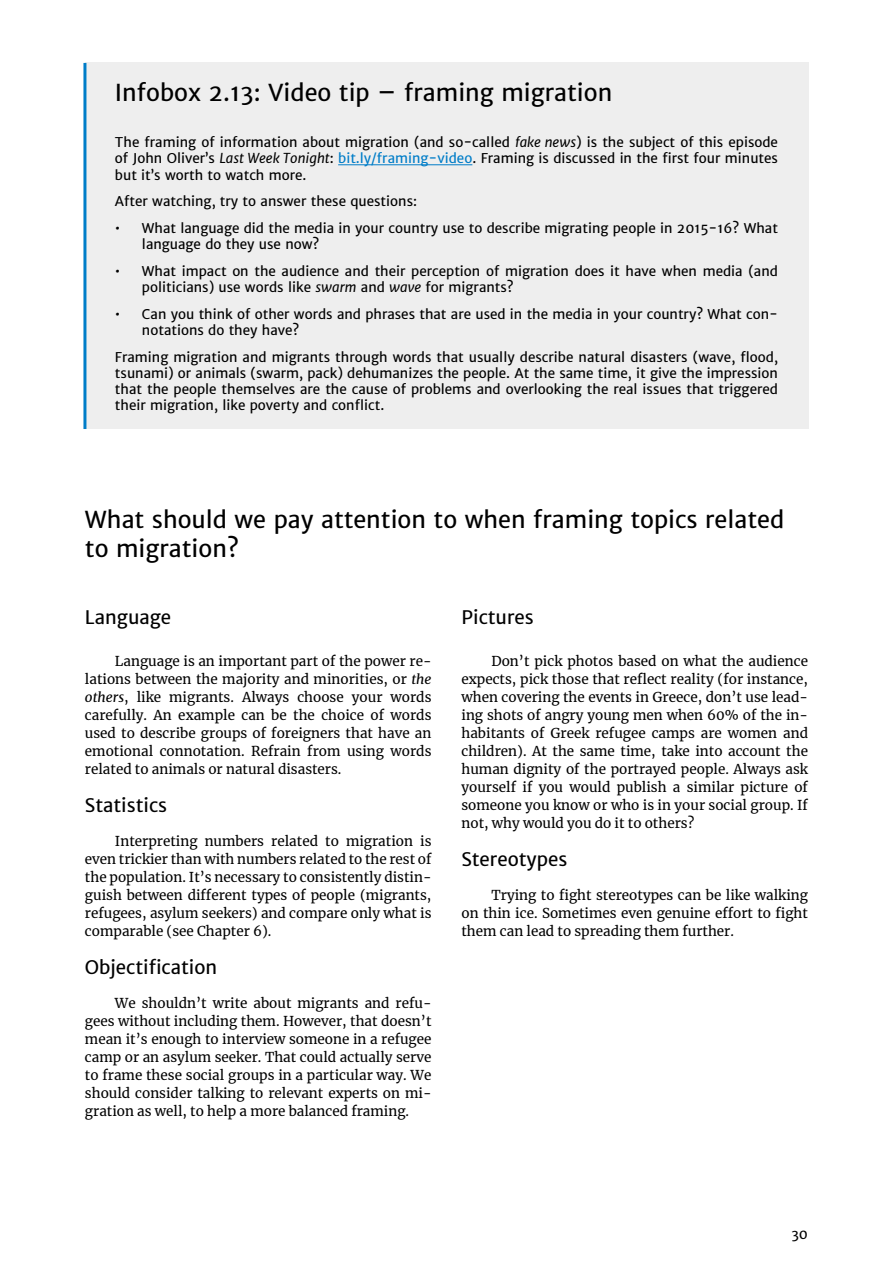
<style>
.page{position:relative;width:893px;height:1263px;background:#fff}
.page>*{position:absolute;margin:0;border:0;box-sizing:border-box;transform-origin:0 0}
.t1{font:23.4px/28.2px "Merriweather Sans";color:#000}
.t2{font:18.75px "Merriweather Sans";color:#000}
.t3{font:13.5px/18px "Merriweather";color:#000;text-align:justify}
.t4{font:13.5px/16.2px "Merriweather Sans";color:#000}
.s1{font-style:italic}
.s2{color:#007dc8}
</style>
<div class="page">
<div style="left:85px;top:63px;width:723px;height:366px;background:#eee"></div>
<hr style="left:83px;top:63px;width:3px;height:366px;background:#007dc8">
<hr style="left:338px;top:164px;width:134px;height:1px;background:#007dc8">
<h1 class="t1" style="left:115px;top:78px;width:499px">Infobox 2.13: Video tip – framing migration</h1>
<p class="t4" style="left:115px;top:134px;width:665px;text-align:justify">The framing of information about migration (and so-called <span class="s1">fake news</span>) is the subject of this episode of John Oliver’s <span class="s1">Last Week Tonight</span>: <span class="s2">bit.ly/framing-video</span>. Framing is discussed in the first four minutes but it’s worth to watch more.</p>
<p class="t4" style="left:115px;top:193px;width:304px">After watching, try to answer these questions:</p>
<p class="t4" style="left:142px;top:220px;width:637px;text-indent:-27px">• What language did the media in your country use to describe migrating people in 2015-16? What language do they use now?</p>
<p class="t4" style="left:142px;top:263px;width:638px;text-indent:-27px">• What impact on the audience and their perception of migration does it have when media (and politicians) use words like <span class="s1">swarm</span> and <span class="s1">wave</span> for migrants?</p>
<p class="t4" style="left:142px;top:306px;width:637px;text-indent:-27px">• Can you think of other words and phrases that are used in the media in your country? What con&shy;notations do they have?</p>
<p class="t4" style="left:115px;top:349px;width:664px;text-align:justify">Framing migration and migrants through words that usually describe natural disasters (wave, flood, tsunami) or animals (swarm, pack) dehumanizes the people. At the same time, it give the impression that the people themselves are the cause of problems and overlooking the real issues that triggered their migration, like poverty and conflict.</p>
<h1 class="t1" style="left:85px;top:506px;width:701px">What should we pay attention to when framing topics related to migration?</h1>
<h2 class="t2" style="left:85px;top:605px;width:88px">Language</h2>
<p class="t3" style="left:85px;top:652px;width:348px;text-indent:30px">Language is an important part of the power re&shy;lations between the majority and minorities, or <span class="s1">the others</span>, like migrants. Always choose your words carefully. An example can be the choice of words used to describe groups of foreigners that have an emotional connotation. Refrain from using words related to animals or natural disasters.</p>
<h2 class="t2" style="left:85px;top:793px;width:84px">Statistics</h2>
<p class="t3" style="left:85px;top:832px;width:348px;text-indent:30px">Interpreting numbers related to migration is even trickier than with numbers related to the rest of the population. It’s necessary to consistently distin&shy;guish between different types of people (migrants, refugees, asylum seekers) and compare only what is comparable (see Chapter 6).</p>
<h2 class="t2" style="left:85px;top:955px;width:134px">Objectification</h2>
<p class="t3" style="left:85px;top:994px;width:348px;text-indent:30px">We shouldn’t write about migrants and refu&shy;gees without including them. However, that doesn’t mean it’s enough to interview someone in a refugee camp or an asylum seeker. That could actually serve to frame these social groups in a particular way. We should consider talking to relevant experts on mi&shy;gration as well, to help a more balanced framing.</p>
<h2 class="t2" style="left:461px;top:605px;width:74px">Pictures</h2>
<p class="t3" style="left:461px;top:652px;width:348px;text-indent:30px">Don’t pick photos based on what the audience expects, pick those that reflect reality (for instance, when covering the events in Greece, don’t use lead&shy;ing shots of angry young men when 60% of the in&shy;habitants of Greek refugee camps are women and children). At the same time, take into account the human dignity of the portrayed people. Always ask yourself if you would publish a similar picture of someone you know or who is in your social group. If not, why would you do it to others?</p>
<h2 class="t2" style="left:461px;top:847px;width:107px">Stereotypes</h2>
<p class="t3" style="left:461px;top:886px;width:348px;text-indent:30px">Trying to fight stereotypes can be like walking on thin ice. Sometimes even genuine effort to fight them can lead to spreading them further.</p>
<p class="t4" style="left:791px;top:1226px;width:18px">30</p>
</div>
